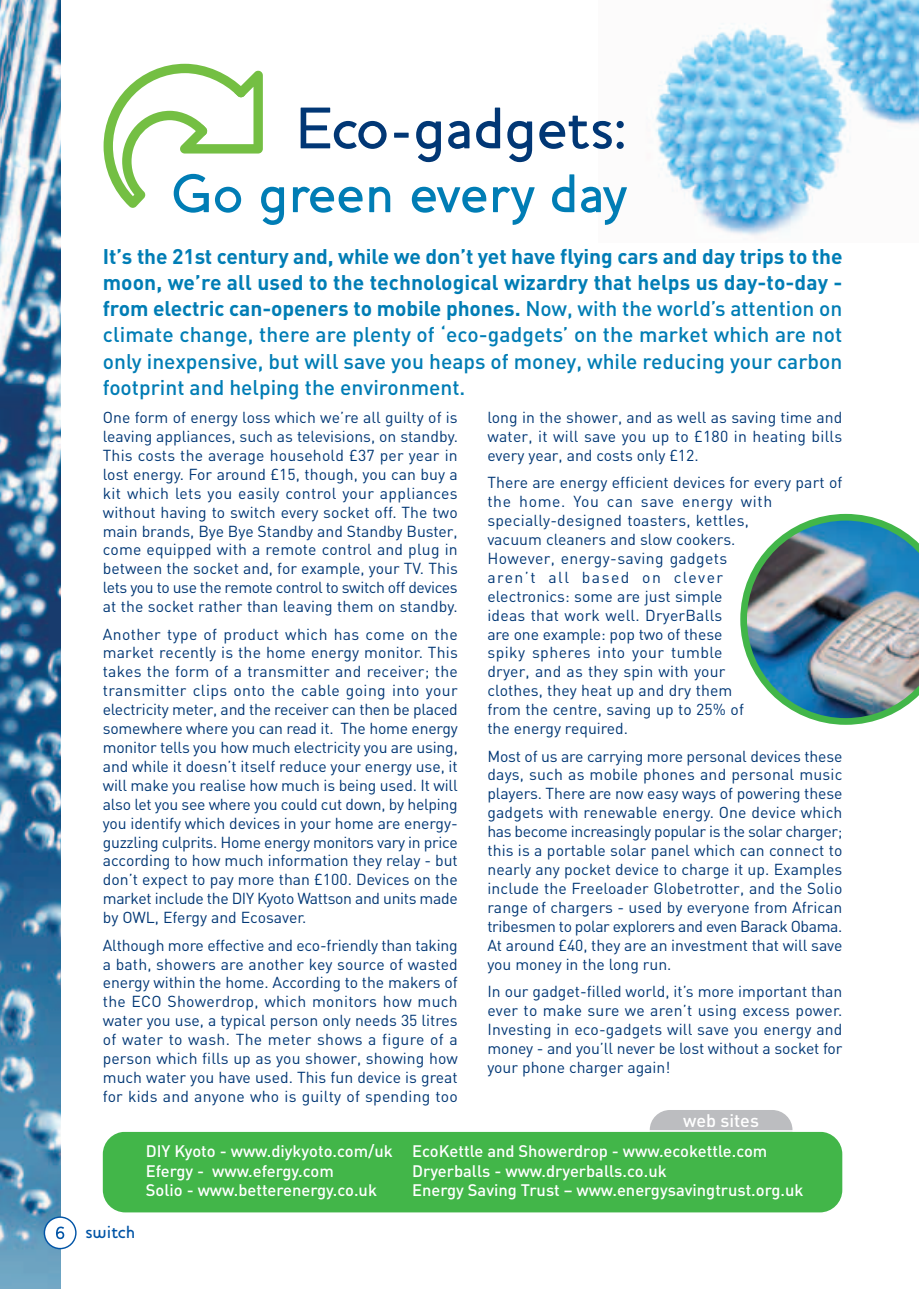
<style>
.page{position:relative;width:919px;height:1289px;background:#fff}
.page>*{position:absolute;margin:0;border:0;box-sizing:border-box;transform-origin:0 0}
.t1{font:500 59.85px "Houschka";color:#013775}
.t2{font:500 55.5px "Houschka";color:#007db5}
.t3{font:500 21px/26.2px "DIN";color:#007db5;text-align:justify}
.t4{font:500 18px "DIN";color:#fff}
.t5{font:500 18px "Houschka";color:#0154a6}
.t6{font:500 16.5px/19.8px "DIN";color:#fff}
.t7{font:15.75px/18.9px "DIN";letter-spacing:.005em;color:#013775;text-align:justify}
.s1{font-weight:700}
</style>
<div class="page">
<img style="left:0;top:0;width:60px;height:1288px">
<img style="left:740px;top:514px;width:178px;height:210px">
<img style="left:655px;top:0;width:263px;height:236px">
<svg style="left:44px;top:1216px;width:33px;height:33px"></svg>
<svg style="left:56px;top:1226px;width:8px;height:13px"></svg>
<svg style="left:104px;top:64px;width:159px;height:144px"></svg>
<svg style="left:649px;top:1110px;width:143px;height:20px;background:#c0c1c3"></svg>
<div style="left:103px;top:1131px;width:739px;height:81px;background:#42b649;border-radius:23px"></div>
<h1 class="t1" style="left:296px;top:106px;width:332px">Eco-gadgets:</h1>
<h2 class="t2" style="left:171px;top:173px;width:456px">Go green every day</h2>
<p class="t3" style="left:103px;top:245px;width:741px"><span class="s1">It’s the 21st century and, while we don’t yet have flying cars and day trips to the moon, we’re all used to the technological wizardry that helps us day-to-day - from electric can-openers to mobile phones.</span> Now, with the world’s attention on climate change, there are plenty of ‘eco-gadgets’ on the market which are not only inexpensive, but will save you heaps of money, while reducing your carbon footprint and helping the environment.</p>
<p class="t7" style="left:103px;top:410px;width:356px">One form of energy loss which we’re all guilty of is leaving appliances, such as televisions, on standby.<br>This costs the average household £37 per year in lost energy. For around £15, though, you can buy a kit which lets you easily control your appliances without having to switch every socket off. The two main brands, Bye Bye Standby and Standby Buster, come equipped with a remote control and plug in between the socket and, for example, your TV. This lets you to use the remote control to switch off devices at the socket rather than leaving them on standby.</p>
<p class="t7" style="left:103px;top:626px;width:356px">Another type of product which has come on the market recently is the home energy monitor. This takes the form of a transmitter and receiver; the transmitter clips onto the cable going into your electricity meter, and the receiver can then be placed somewhere where you can read it. The home energy monitor tells you how much electricity you are using, and while it doesn’t itself reduce your energy use, it will make you realise how much is being used. It will also let you see where you could cut down, by helping you identify which devices in your home are energy&shy;guzzling culprits. Home energy monitors vary in price according to how much information they relay - but don’t expect to pay more than £100. Devices on the market include the DIY Kyoto Wattson and units made by OWL, Efergy and Ecosaver.</p>
<p class="t7" style="left:103px;top:937px;width:356px">Although more effective and eco-friendly than taking a bath, showers are another key source of wasted energy within the home. According to the makers of the ECO Showerdrop, which monitors how much water you use, a typical person only needs 35 litres of water to wash. The meter shows a figure of a person which fills up as you shower, showing how much water you have used. This fun device is great for kids and anyone who is guilty of spending too</p>
<p class="t7" style="left:487px;top:410px;width:356px">long in the shower, and as well as saving time and water, it will save you up to £180 in heating bills every year, and costs only £12.</p>
<p class="t7" style="left:487px;top:475px;width:356px;text-align:left">There are energy efficient devices for every part of the home. You can save energy with specially-designed toasters, kettles,<br>vacuum cleaners and slow cookers.<br>However, energy-saving gadgets<br>aren’t all based on clever<br>electronics: some are just simple<br>ideas that work well. DryerBalls<br>are one example: pop two of these<br>spiky spheres into your tumble<br>dryer, and as they spin with your<br>clothes, they heat up and dry them<br>from the centre, saving up to 25% of<br>the energy required.</p>
<p class="t7" style="left:487px;top:748px;width:356px">Most of us are carrying more personal devices these days, such as mobile phones and personal music players. There are now easy ways of powering these gadgets with renewable energy. One device which has become increasingly popular is the solar charger; this is a portable solar panel which can connect to nearly any pocket device to charge it up. Examples include the Freeloader Globetrotter, and the Solio range of chargers - used by everyone from African tribesmen to polar explorers and even Barack Obama.<br>At around £40, they are an investment that will save you money in the long run.</p>
<p class="t7" style="left:487px;top:983px;width:356px">In our gadget-filled world, it’s more important than ever to make sure we aren’t using excess power.<br>Investing in eco-gadgets will save you energy and money - and you’ll never be lost without a socket for your phone charger again!</p>
<p class="t4" style="left:683px;top:1114px;width:77px">web sites</p>
<p class="t5" style="left:86px;top:1225px;width:51px">switch</p>
<p class="t6" style="left:146px;top:1142px;width:248px">DIY Kyoto - www.diykyoto.com/uk<br>Efergy - www.efergy.com<br>Solio - www.betterenergy.co.uk</p>
<p class="t6" style="left:412px;top:1142px;width:393px">EcoKettle and Showerdrop - www.ecokettle.com<br>Dryerballs - www.dryerballs.co.uk<br>Energy Saving Trust – www.energysavingtrust.org.uk</p>
</div>
